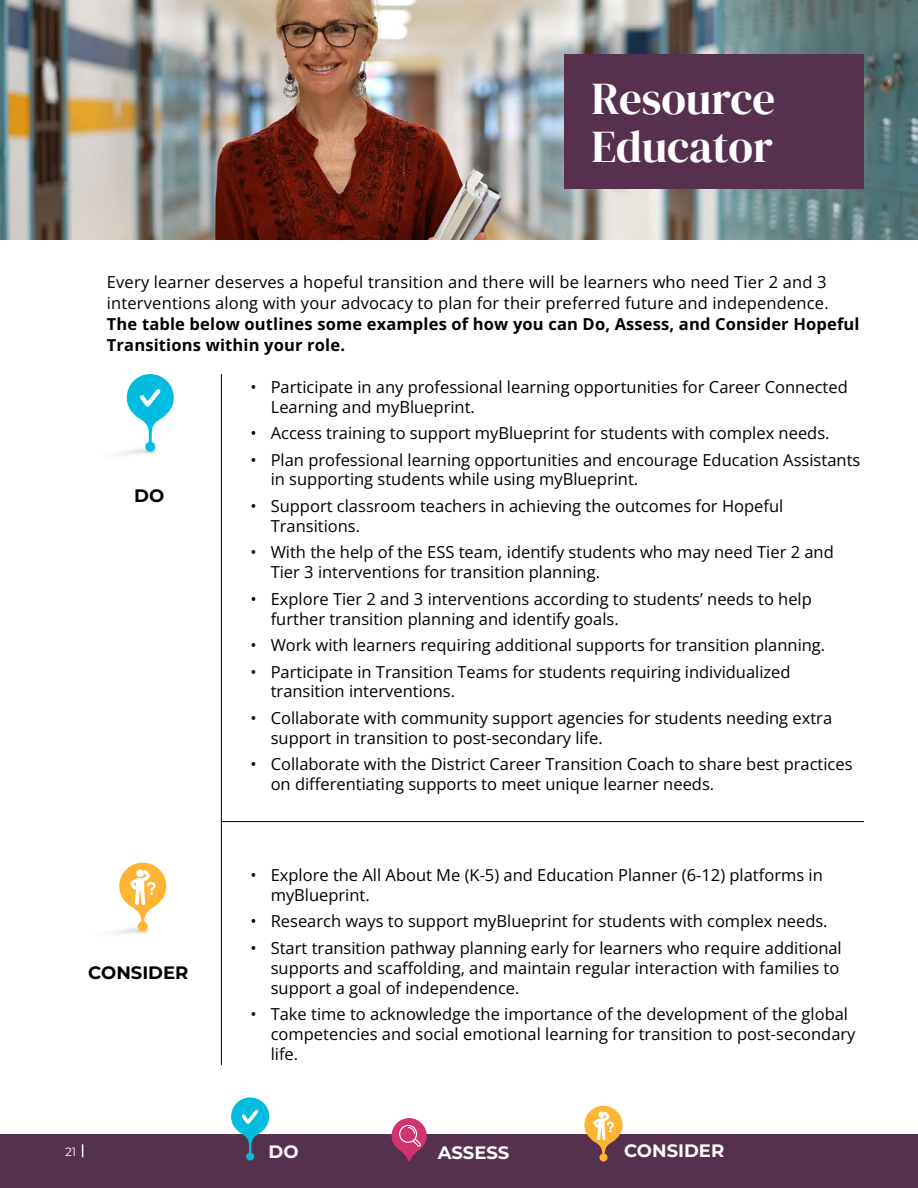
<style>
.page{position:relative;width:918px;height:1188px;background:#fff}
.page>*{position:absolute;margin:0;border:0;box-sizing:border-box;transform-origin:0 0}
.t1{font:45px/48px "DM Serif Display";letter-spacing:-.005em;color:#fff}
.t2{font:700 18px "Montserrat";color:#fff}
.t3{font:700 18px "Montserrat";color:#000}
.Body_11pt{font:16.5px/19.8px "Open Sans";color:#000}
.t4{font:12px "Montserrat";color:#fff}
.s1{font-weight:700}
</style>
<div class="page">
<div style="left:0;top:1134px;width:918px;height:54px;background:#55314d"></div>
<svg style="left:231px;top:1097px;width:38px;height:64px"></svg>
<svg style="left:392px;top:1118px;width:35px;height:44px"></svg>
<svg style="left:584px;top:1106px;width:39px;height:56px"></svg>
<svg style="left:82px;top:1144px;width:1px;height:13px"></svg>
<img style="left:1px;top:0;width:917px;height:239px">
<hr style="left:221px;top:374px;width:1px;height:691px;background:#000">
<div style="left:565px;top:54px;width:299px;height:135px;background:#55314d"></div>
<hr style="left:221px;top:821px;width:643px;height:1px;background:#000">
<svg style="left:127px;top:374px;width:47px;height:78px"></svg>
<img style="left:135px;top:931px;width:14px;height:3px">
<svg style="left:119px;top:863px;width:47px;height:68px"></svg>
<h2 class="t1" style="left:592px;top:75px;width:185px">Resource<br>Educator</h2>
<p class="Body_11pt" style="left:107px;top:271px;width:754px;line-height:21px">Every learner deserves a hopeful transition and there will be learners who need Tier 2 and 3 interventions along with your advocacy to plan for their preferred future and independence.<br><span class="s1">The table below outlines some examples of how you can Do, Assess, and Consider Hopeful Transitions within your role.</span></p>
<p class="t3" style="left:134px;top:483px;width:32px">DO</p>
<p class="t3" style="left:88px;top:960px;width:102px">CONSIDER</p>
<p class="Body_11pt" style="left:271px;top:376px;width:579px;text-indent:-20px">• Participate in any professional learning opportunities for Career Connected<br>Learning and myBlueprint.</p>
<p class="Body_11pt" style="left:250px;top:423px;width:581px">• Access training to support myBlueprint for students with complex needs.</p>
<p class="Body_11pt" style="left:271px;top:449px;width:591px;text-indent:-20px">• Plan professional learning opportunities and encourage Education Assistants in supporting students while using myBlueprint.</p>
<p class="Body_11pt" style="left:271px;top:496px;width:514px;text-indent:-20px">• Support classroom teachers in achieving the outcomes for Hopeful<br>Transitions.</p>
<p class="Body_11pt" style="left:271px;top:542px;width:565px;text-indent:-20px">• With the help of the ESS team, identify students who may need Tier 2 and<br>Tier 3 interventions for transition planning.</p>
<p class="Body_11pt" style="left:271px;top:588px;width:543px;text-indent:-20px">• Explore Tier 2 and 3 interventions according to students’ needs to help further transition planning and identify goals.</p>
<p class="Body_11pt" style="left:250px;top:635px;width:576px">• Work with learners requiring additional supports for transition planning.</p>
<p class="Body_11pt" style="left:271px;top:661px;width:521px;text-indent:-20px">• Participate in Transition Teams for students requiring individualized transition interventions.</p>
<p class="Body_11pt" style="left:271px;top:708px;width:563px;text-indent:-20px">• Collaborate with community support agencies for students needing extra support in transition to post-secondary life.</p>
<p class="Body_11pt" style="left:271px;top:754px;width:583px;text-indent:-20px">• Collaborate with the District Career Transition Coach to share best practices on differentiating supports to meet unique learner needs.</p>
<p class="Body_11pt" style="left:271px;top:865px;width:554px;text-indent:-20px">• Explore the All About Me (K-5) and Education Planner (6-12) platforms in myBlueprint.</p>
<p class="Body_11pt" style="left:250px;top:911px;width:579px">• Research ways to support myBlueprint for students with complex needs.</p>
<p class="Body_11pt" style="left:271px;top:938px;width:573px;text-indent:-20px">• Start transition pathway planning early for learners who require additional supports and scaffolding, and maintain regular interaction with families to support a goal of independence.</p>
<p class="Body_11pt" style="left:271px;top:1004px;width:586px;text-indent:-20px">• Take time to acknowledge the importance of the development of the global competencies and social emotional learning for transition to post-secondary life.</p>
<p class="t4" style="left:65px;top:1143px;width:13px">21</p>
<p class="t2" style="left:269px;top:1139px;width:32px">DO</p>
<p class="t2" style="left:438px;top:1139px;width:73px">ASSESS</p>
<p class="t2" style="left:624px;top:1138px;width:102px">CONSIDER</p>
</div>
